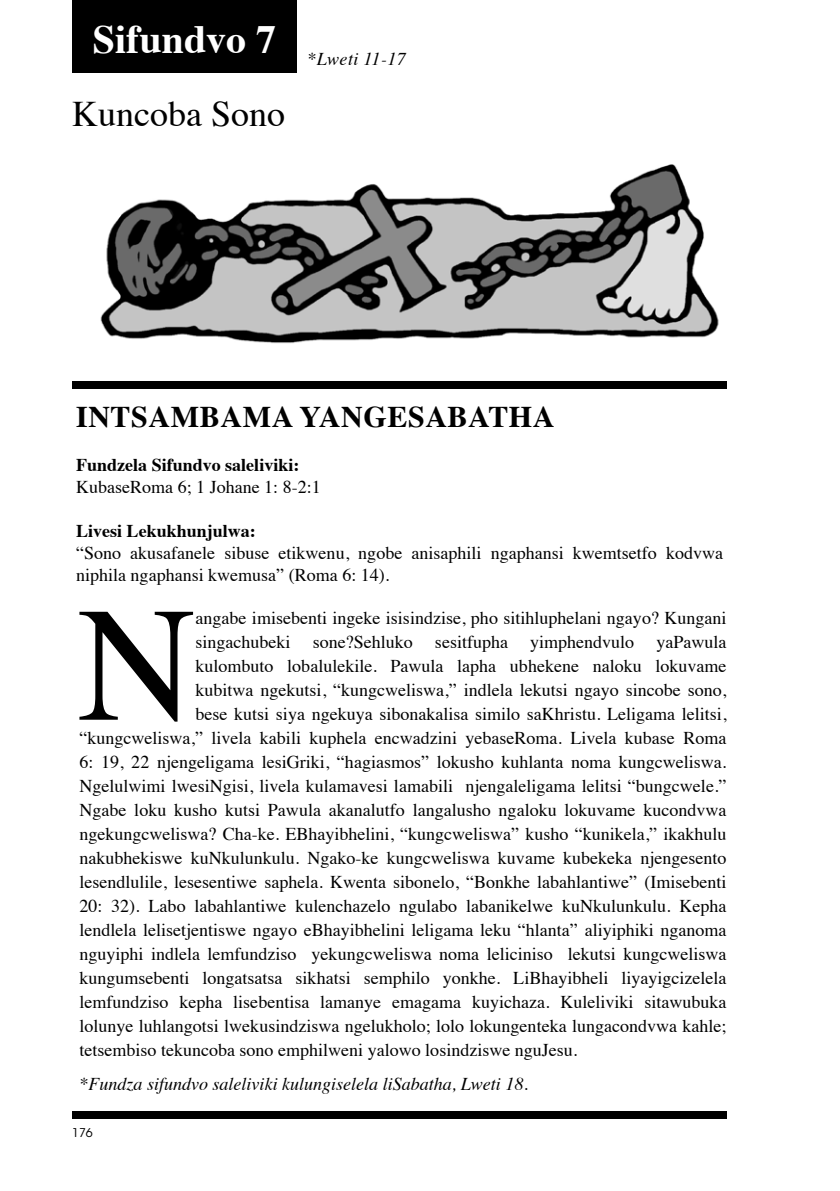
<style>
.page{position:relative;width:840px;height:1191px;background:#fff}
.page>*{position:absolute;margin:0;border:0;box-sizing:border-box;transform-origin:0 0}
.t1{font:163px "Times";color:#000}
.t2{font:700 40px "Times";color:#fff}
.t3{font:36px "Times";color:#000}
.t4{font:700 30px "Times";letter-spacing:.02em;color:#000}
.t5{font:18px/22px "Times";color:#000}
.t6{font:italic 18px "Times";color:#000}
.t7{font:700 18px "Times";color:#000}
.t8{font:italic 18px "Times";letter-spacing:.02em;color:#000}
.t9{font:12px "ITC Avant Garde Std";color:#000}
</style>
<div class="page">
<div style="left:72px;top:1111px;width:654px;height:8px;background:#000"></div>
<div style="left:72px;top:0;width:225px;height:72px;background:#000"></div>
<div style="left:72px;top:382px;width:654px;height:7px;background:#000"></div>
<img style="left:100px;top:164px;width:619px;height:180px">
<h2 class="t2" style="left:93px;top:1px;width:185px">Sifundvo 7</h2>
<h3 class="t3" style="left:72px;top:80px;width:214px">Kuncoba Sono</h3>
<p class="t8" style="left:307px;top:43px;width:100px">*Lweti 11-17</p>
<h3 class="t4" style="left:76px;top:388px;width:479px">INTSAMBAMA YANGESABATHA</h3>
<p class="t7" style="left:76px;top:447px;width:225px">Fundzela Sifundvo saleliviki:</p>
<p class="t5" style="left:76px;top:474px;width:246px">KubaseRoma 6; 1 Johane 1: 8-2:1</p>
<p class="t7" style="left:76px;top:513px;width:181px">Livesi Lekukhunjulwa:</p>
<p class="t5" style="left:76px;top:540px;width:648px">“Sono akusafanele sibuse etikwenu, ngobe anisaphili ngaphansi kwemtsetfo kodvwa niphila ngaphansi kwemusa” (Roma 6: 14).</p>
<h1 class="t1" style="left:78px;top:512px;width:119px">N</h1>
<p class="t5" style="left:195px;top:605px;width:532px">angabe imisebenti ingeke isisindzise, pho sitihluphelani ngayo? Kungani</p>
<p class="t5" style="left:195px;top:629px;width:532px">singachubeki sone?Sehluko sesitfupha yimphendvulo yaPawula</p>
<p class="t5" style="left:195px;top:653px;width:532px">kulombuto lobalulekile. Pawula lapha ubhekene naloku lokuvame</p>
<p class="t5" style="left:195px;top:677px;width:532px">kubitwa ngekutsi, “kungcweliswa,” indlela lekutsi ngayo sincobe sono,</p>
<p class="t5" style="left:195px;top:701px;width:532px">bese kutsi siya ngekuya sibonakalisa similo saKhristu. Leligama lelitsi,</p>
<p class="t5" style="left:79px;top:725px;width:648px">“kungcweliswa,” livela kabili kuphela encwadzini yebaseRoma. Livela kubase Roma</p>
<p class="t5" style="left:79px;top:749px;width:648px">6: 19, 22 njengeligama lesiGriki, “hagiasmos” lokusho kuhlanta noma kungcweliswa.</p>
<p class="t5" style="left:79px;top:773px;width:648px">Ngelulwimi lwesiNgisi, livela kulamavesi lamabili njengaleligama lelitsi “bungcwele.”</p>
<p class="t5" style="left:79px;top:797px;width:648px">Ngabe loku kusho kutsi Pawula akanalutfo langalusho ngaloku lokuvame kucondvwa</p>
<p class="t5" style="left:79px;top:821px;width:648px">ngekungcweliswa? Cha-ke. EBhayibhelini, “kungcweliswa” kusho “kunikela,” ikakhulu</p>
<p class="t5" style="left:79px;top:845px;width:648px">nakubhekiswe kuNkulunkulu. Ngako-ke kungcweliswa kuvame kubekeka njengesento</p>
<p class="t5" style="left:79px;top:869px;width:648px">lesendlulile, lesesentiwe saphela. Kwenta sibonelo, “Bonkhe labahlantiwe” (Imisebenti</p>
<p class="t5" style="left:79px;top:893px;width:648px">20: 32). Labo labahlantiwe kulenchazelo ngulabo labanikelwe kuNkulunkulu. Kepha</p>
<p class="t5" style="left:79px;top:917px;width:648px">lendlela lelisetjentiswe ngayo eBhayibhelini leligama leku “hlanta” aliyiphiki nganoma</p>
<p class="t5" style="left:79px;top:941px;width:648px">nguyiphi indlela lemfundziso yekungcweliswa noma leliciniso lekutsi kungcweliswa</p>
<p class="t5" style="left:79px;top:965px;width:648px">kungumsebenti longatsatsa sikhatsi semphilo yonkhe. LiBhayibheli liyayigcizelela</p>
<p class="t5" style="left:79px;top:989px;width:648px">lemfundziso kepha lisebentisa lamanye emagama kuyichaza. Kuleliviki sitawubuka</p>
<p class="t5" style="left:79px;top:1013px;width:648px">lolunye luhlangotsi lwekusindziswa ngelukholo; lolo lokungenteka lungacondvwa kahle;</p>
<p class="t5" style="left:79px;top:1037px;width:499px">tetsembiso tekuncoba sono emphilweni yalowo losindziswe nguJesu.</p>
<p class="t6" style="left:79px;top:1068px;width:450px">*Fundza sifundvo saleliviki kulungiselela liSabatha, Lweti 18.</p>
<p class="t9" style="left:72px;top:1125px;width:22px">176</p>
</div>
